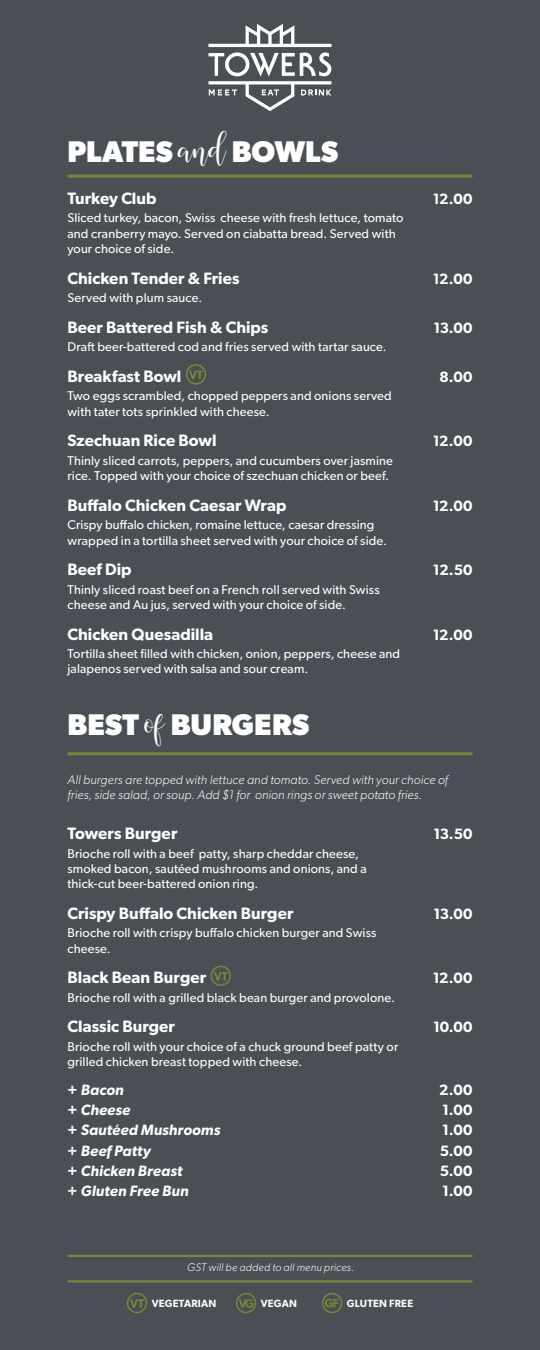
<style>
.page{position:relative;width:540px;height:1350px;background:#494f54}
.page>*{position:absolute;margin:0;border:0;box-sizing:border-box;transform-origin:0 0}
.item{font:700 30px "Gibson";letter-spacing:.005em;color:#fff}
.item-2{font:600 16.5px "Gibson";letter-spacing:.005em;color:#fff}
.add-on{font:italic 600 15px "Gibson";letter-spacing:.005em;color:#fff}
.item-3{font:600 15px "Gibson";color:#fff}
.add-on-2{font:600 15px "Gibson";letter-spacing:.015em;color:#fff}
.description{font:12.75px/15.3px "Gibson";letter-spacing:.01em;color:#fff}
.burger_sandwich_desc{font:italic 300 12.75px/15.3px "Gibson";letter-spacing:.01em;color:#fff}
.burger_sandwich_desc-2{font:italic 300 11.1px "Gibson";letter-spacing:.01em;color:#fff}
.item-4{font:600 10.5px "Gibson";letter-spacing:.015em;color:#fff}
.s1{font-family:"Madelina Script";font-weight:400;font-size:42px}
</style>
<div class="page">
<svg style="left:127px;top:1293px;width:20px;height:20px"></svg>
<svg style="left:236px;top:1293px;width:20px;height:20px"></svg>
<svg style="left:322px;top:1293px;width:20px;height:20px"></svg>
<hr style="left:68px;top:175px;width:404px;height:3px;background:#768836">
<hr style="left:68px;top:752px;width:404px;height:3px;background:#768836">
<svg style="left:186px;top:364px;width:20px;height:21px"></svg>
<svg style="left:211px;top:966px;width:20px;height:20px"></svg>
<hr style="left:68px;top:1255px;width:405px;height:2px;background:#768836">
<hr style="left:68px;top:1280px;width:404px;height:2px;background:#768836">
<svg style="left:208px;top:24px;width:124px;height:87px"></svg>
<p class="item" style="left:68px;top:134px;width:272px">PLATES <span class="s1">and</span> BOWLS</p>
<p class="item-2" style="left:68px;top:188px;width:90px">Turkey Club</p>
<p class="item-3" style="left:433px;top:190px;width:41px">12.00</p>
<p class="description" style="left:68px;top:210px;width:337px">Sliced turkey, bacon, Swiss cheese with fresh lettuce, tomato and cranberry mayo. Served on ciabatta bread. Served with your choice of side.</p>
<p class="item-2" style="left:68px;top:268px;width:174px">Chicken Tender &amp; Fries</p>
<p class="item-3" style="left:433px;top:269px;width:41px">12.00</p>
<p class="description" style="left:68px;top:290px;width:136px">Served with plum sauce.</p>
<p class="item-2" style="left:68px;top:317px;width:202px">Beer Battered Fish &amp; Chips</p>
<p class="item-3" style="left:433px;top:319px;width:41px">13.00</p>
<p class="description" style="left:68px;top:339px;width:321px">Draft beer-battered cod and fries served with tartar sauce.</p>
<p class="item-2" style="left:68px;top:366px;width:115px">Breakfast Bowl</p>
<p class="item-3" style="left:440px;top:368px;width:34px">8.00</p>
<p class="description" style="left:68px;top:388px;width:326px">Two eggs scrambled, chopped peppers and onions served with tater tots sprinkled with cheese.</p>
<p class="item-2" style="left:68px;top:431px;width:151px">Szechuan Rice Bowl</p>
<p class="item-3" style="left:433px;top:432px;width:41px">12.00</p>
<p class="description" style="left:68px;top:453px;width:327px">Thinly sliced carrots, peppers, and cucumbers over jasmine rice. Topped with your choice of szechuan chicken or beef.</p>
<p class="item-2" style="left:68px;top:495px;width:220px">Buffalo Chicken Caesar Wrap</p>
<p class="item-3" style="left:433px;top:497px;width:41px">12.00</p>
<p class="description" style="left:68px;top:517px;width:321px">Crispy buffalo chicken, romaine lettuce, caesar dressing wrapped in a tortilla sheet served with your choice of side.</p>
<p class="item-2" style="left:68px;top:560px;width:66px">Beef Dip</p>
<p class="item-3" style="left:433px;top:561px;width:41px">12.50</p>
<p class="description" style="left:68px;top:581px;width:314px">Thinly sliced roast beef on a French roll served with Swiss cheese and Au jus, served with your choice of side.</p>
<p class="item-2" style="left:68px;top:624px;width:147px">Chicken Quesadilla</p>
<p class="item-3" style="left:433px;top:625px;width:41px">12.00</p>
<p class="description" style="left:68px;top:646px;width:334px">Tortilla sheet filled with chicken, onion, peppers, cheese and jalapenos served with salsa and sour cream.</p>
<p class="item" style="left:68px;top:706px;width:243px">BEST <span class="s1">of</span> BURGERS</p>
<p class="burger_sandwich_desc" style="left:68px;top:772px;width:382px">All burgers are topped with lettuce and tomato. Served with your choice of fries, side salad, or soup. Add $1 for onion rings or sweet potato fries.</p>
<p class="item-2" style="left:68px;top:824px;width:111px">Towers Burger</p>
<p class="item-3" style="left:433px;top:825px;width:41px">13.50</p>
<p class="description" style="left:68px;top:845px;width:301px">Brioche roll with a beef patty, sharp cheddar cheese, smoked bacon, sautéed mushrooms and onions, and a thick-cut beer-battered onion ring.</p>
<p class="item-2" style="left:68px;top:903px;width:227px">Crispy Buffalo Chicken Burger</p>
<p class="item-3" style="left:433px;top:905px;width:41px">13.00</p>
<p class="description" style="left:68px;top:925px;width:310px">Brioche roll with crispy buffalo chicken burger and Swiss cheese.</p>
<p class="item-2" style="left:68px;top:968px;width:140px">Black Bean Burger</p>
<p class="item-3" style="left:433px;top:969px;width:41px">12.00</p>
<p class="description" style="left:68px;top:990px;width:329px">Brioche roll with a grilled black bean burger and provolone.</p>
<p class="item-2" style="left:68px;top:1017px;width:109px">Classic Burger</p>
<p class="item-3" style="left:433px;top:1018px;width:41px">10.00</p>
<p class="description" style="left:68px;top:1039px;width:332px">Brioche roll with your choice of a chuck ground beef patty or grilled chicken breast topped with cheese.</p>
<p class="add-on" style="left:68px;top:1081px;width:58px">+ Bacon</p>
<p class="add-on-2" style="left:439px;top:1081px;width:35px">2.00</p>
<p class="add-on" style="left:68px;top:1101px;width:64px">+ Cheese</p>
<p class="add-on-2" style="left:442px;top:1101px;width:32px">1.00</p>
<p class="add-on" style="left:68px;top:1121px;width:154px">+ Sautéed Mushrooms</p>
<p class="add-on-2" style="left:442px;top:1121px;width:32px">1.00</p>
<p class="add-on" style="left:68px;top:1141px;width:85px">+ Beef Patty</p>
<p class="add-on-2" style="left:440px;top:1141px;width:34px">5.00</p>
<p class="add-on" style="left:68px;top:1162px;width:116px">+ Chicken Breast</p>
<p class="add-on-2" style="left:440px;top:1162px;width:34px">5.00</p>
<p class="add-on" style="left:68px;top:1182px;width:123px">+ Gluten Free Bun</p>
<p class="add-on-2" style="left:442px;top:1182px;width:32px">1.00</p>
<p class="burger_sandwich_desc-2" style="left:187px;top:1261px;width:169px">GST will be added to all menu prices.</p>
<p class="item-4" style="left:152px;top:1297px;width:66px">VEGETARIAN</p>
<p class="item-4" style="left:261px;top:1297px;width:38px">VEGAN</p>
<p class="item-4" style="left:347px;top:1297px;width:68px">GLUTEN FREE</p>
</div>
